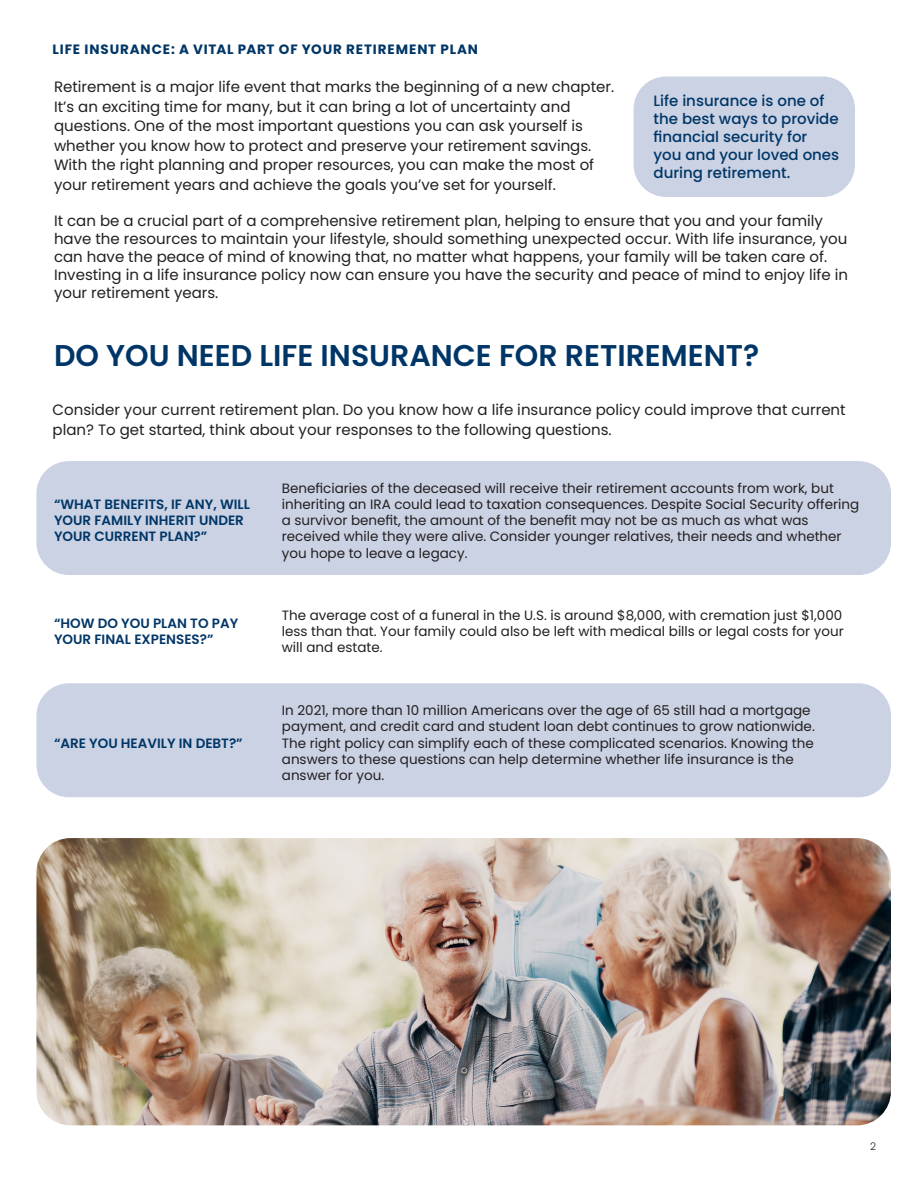
<style>
.page{position:relative;width:918px;height:1188px;background:#fff}
.page>*{position:absolute;margin:0;border:0;box-sizing:border-box;transform-origin:0 0}
.t1{font:600 30px "Poppins";color:#003667}
.t2{font:15px/19.5px "Poppins";color:#231f20}
.t3{font:500 15px/18px "Poppins";color:#003667}
.t4{font:13.5px/16.2px "Poppins";color:#231f20}
.t5{font:600 13.5px/16.2px "Poppins";color:#003667}
.t6{font:700 13.5px "Poppins";letter-spacing:.06em;color:#003667}
.t7{font:300 10.5px "Poppins";color:#231f20}
</style>
<div class="page">
<div style="left:36px;top:461px;width:855px;height:114px;background:#cad2e3;border-radius:32px"></div>
<div style="left:36px;top:683px;width:855px;height:114px;background:#cad2e3;border-radius:32px"></div>
<div style="left:634px;top:77px;width:221px;height:120px;background:#cad2e3;border-radius:32px"></div>
<img style="left:36px;top:838px;width:855px;height:287px">
<p class="t6" style="left:53px;top:41px;width:427px">LIFE INSURANCE: A VITAL PART OF YOUR RETIREMENT PLAN</p>
<p class="t2" style="left:54px;top:77px;width:562px">Retirement is a major life event that marks the beginning of a new chapter.<br>It’s an exciting time for many, but it can bring a lot of uncertainty and questions. One of the most important questions you can ask yourself is whether you know how to protect and preserve your retirement savings.<br>With the right planning and proper resources, you can make the most of your retirement years and achieve the goals you’ve set for yourself.</p>
<p class="t2" style="left:54px;top:212px;width:795px;line-height:18px">It can be a crucial part of a comprehensive retirement plan, helping to ensure that you and your family have the resources to maintain your lifestyle, should something unexpected occur. With life insurance, you can have the peace of mind of knowing that, no matter what happens, your family will be taken care of.<br>Investing in a life insurance policy now can ensure you have the security and peace of mind to enjoy life in your retirement years.</p>
<p class="t3" style="left:654px;top:92px;width:187px">Life insurance is one of the best ways to provide financial security for<br>you and your loved ones during retirement.</p>
<p class="t1" style="left:54px;top:338px;width:707px">DO YOU NEED LIFE INSURANCE FOR RETIREMENT?</p>
<p class="t2" style="left:53px;top:400px;width:795px">Consider your current retirement plan. Do you know how a life insurance policy could improve that current plan? To get started, think about your responses to the following questions.</p>
<p class="t5" style="left:54px;top:496px;width:198px">“WHAT BENEFITS, IF ANY, WILL<br>YOUR FAMILY INHERIT UNDER<br>YOUR CURRENT PLAN?”</p>
<p class="t5" style="left:54px;top:615px;width:186px">“HOW DO YOU PLAN TO PAY<br>YOUR FINAL EXPENSES?”</p>
<p class="t5" style="left:54px;top:735px;width:190px">“ARE YOU HEAVILY IN DEBT?”</p>
<p class="t4" style="left:282px;top:480px;width:579px">Beneficiaries of the deceased will receive their retirement accounts from work, but inheriting an IRA could lead to taxation consequences. Despite Social Security offering a survivor benefit, the amount of the benefit may not be as much as what was received while they were alive. Consider younger relatives, their needs and whether you hope to leave a legacy.</p>
<p class="t4" style="left:282px;top:607px;width:563px;text-align:justify">The average cost of a funeral in the U.S. is around $8,000, with cremation just $1,000 less than that. Your family could also be left with medical bills or legal costs for your will and estate.</p>
<p class="t4" style="left:282px;top:702px;width:534px">In 2021, more than 10 million Americans over the age of 65 still had a mortgage payment, and credit card and student loan debt continues to grow nationwide.</p>
<p class="t4" style="left:282px;top:735px;width:533px">The right policy can simplify each of these complicated scenarios. Knowing the answers to these questions can help determine whether life insurance is the answer for you.</p>
<p class="t7" style="left:870px;top:1140px;width:8px">2</p>
</div>
